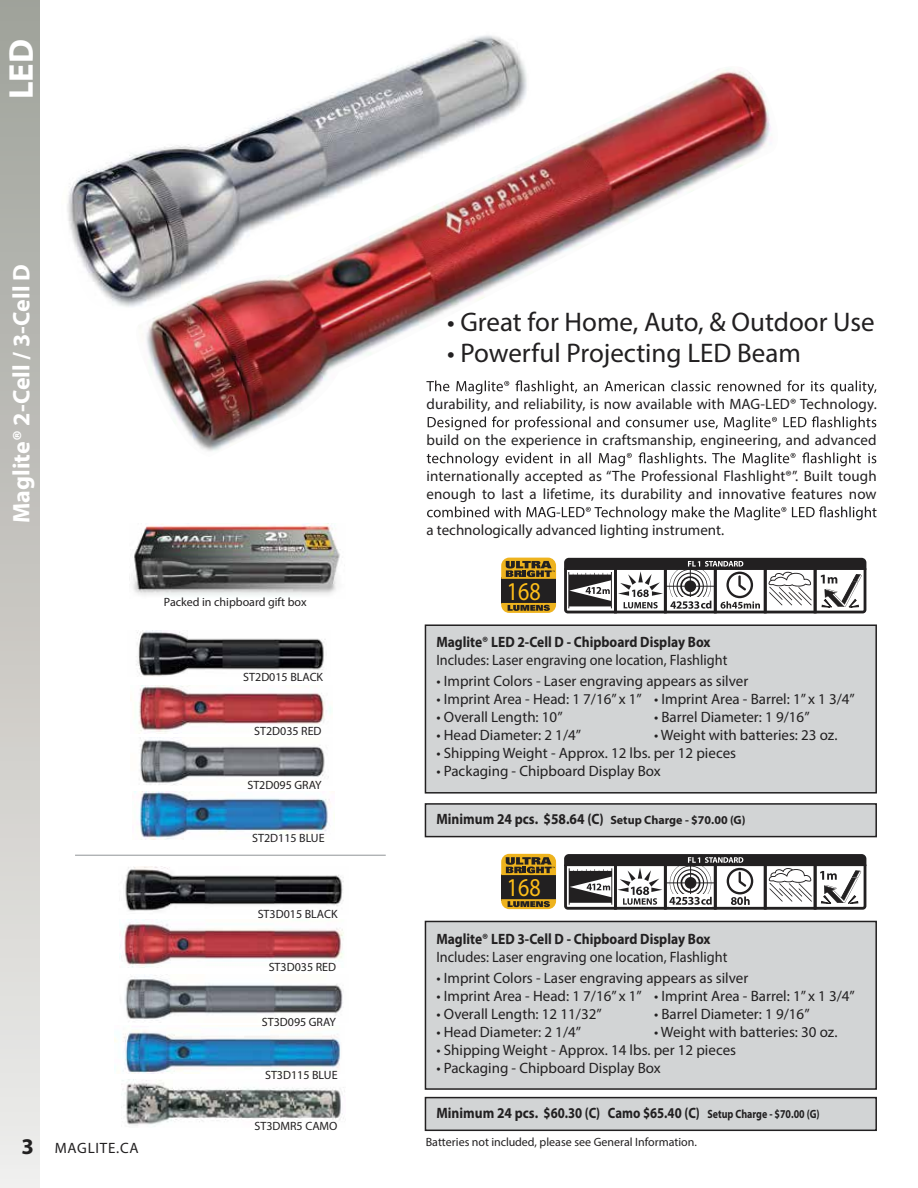
<style>
.page{position:relative;width:918px;height:1188px;background:#fff}
.page>*{position:absolute;margin:0;border:0;box-sizing:border-box;transform-origin:0 0}
.t1{font:700 34.5px "Myriad Pro";color:#fff}
.t2{font:27px "Myriad Pro";color:#222021}
.t3{font:900 25.8px "Univers";color:#febe19;scale:.86 1}
.t4{font:700 24px "Myriad Pro";color:#fff}
.t5{font:700 22.5px "Myriad Pro";color:#222021}
.t6{font:15px/18px "Myriad Pro";color:#222021}
.t7{font:700 15px "Myriad Pro";color:#222021;scale:.9 1}
.t8{font:15px "Myriad Pro";color:#222021;scale:.95 1}
.t9{font:15px "Myriad Pro";letter-spacing:.05em;color:#222021}
.t10{font:12px "Myriad Pro";color:#222021}
.s1{font-size:12px}
</style>
<div class="page">
<div style="left:0;top:0;width:40px;height:1188px;background:linear-gradient(to bottom,#a0a19a,#eeeceb)"></div>
<img style="left:133px;top:524px;width:207px;height:72px">
<svg style="left:564px;top:558px;width:302px;height:55px"></svg>
<div style="left:425px;top:625px;width:451px;height:168px;background:#d2d4d5"></div>
<div style="left:425px;top:624px;width:452px;height:170px;border:2px solid #222021"></div>
<div style="left:500px;top:557px;width:57px;height:57px;border:2px solid #fff;border-radius:8px"></div>
<div style="left:501px;top:578px;width:55px;height:26px;background:#222021"></div>
<svg style="left:501px;top:603px;width:55px;height:10px"></svg>
<svg style="left:501px;top:558px;width:55px;height:21px"></svg>
<div style="left:425px;top:804px;width:451px;height:33px;background:#d2d4d5"></div>
<div style="left:425px;top:803px;width:452px;height:34px;border:2px solid #222021"></div>
<img style="left:67px;top:35px;width:458px;height:272px">
<img style="left:136px;top:631px;width:190px;height:45px">
<svg style="left:787px;top:380px;width:89px;height:15px"></svg>
<svg style="left:787px;top:416px;width:89px;height:14px"></svg>
<svg style="left:427px;top:452px;width:449px;height:15px"></svg>
<svg style="left:427px;top:506px;width:450px;height:15px"></svg>
<img style="left:134px;top:792px;width:201px;height:48px">
<img style="left:130px;top:685px;width:201px;height:47px">
<img style="left:139px;top:737px;width:190px;height:48px">
<img style="left:125px;top:867px;width:219px;height:44px">
<img style="left:115px;top:1030px;width:226px;height:43px">
<img style="left:120px;top:919px;width:224px;height:48px">
<img style="left:125px;top:975px;width:218px;height:46px">
<img style="left:122px;top:1080px;width:223px;height:47px">
<img style="left:129px;top:66px;width:658px;height:391px">
<hr style="left:75px;top:855px;width:311px;height:1px;background:#919497">
<svg style="left:564px;top:854px;width:302px;height:56px"></svg>
<div style="left:425px;top:921px;width:451px;height:168px;background:#d2d4d5"></div>
<div style="left:425px;top:921px;width:452px;height:169px;border:2px solid #222021"></div>
<div style="left:500px;top:853px;width:57px;height:57px;border:2px solid #fff;border-radius:8px"></div>
<div style="left:501px;top:874px;width:55px;height:26px;background:#222021"></div>
<svg style="left:501px;top:899px;width:55px;height:10px"></svg>
<svg style="left:501px;top:854px;width:55px;height:21px"></svg>
<div style="left:425px;top:1098px;width:451px;height:32px;background:#d2d4d5"></div>
<div style="left:425px;top:1097px;width:452px;height:34px;border:2px solid #222021"></div>
<h1 class="t1" style="left:-1px;top:99px;width:62px;rotate:-90deg">LED</h1>
<h3 class="t4" style="left:6px;top:523px;width:260px;rotate:-90deg">Maglite® 2-Cell / 3-Cell D</h3>
<p class="t10" style="left:164px;top:594px;width:144px">Packed in chipboard gift box</p>
<p class="t10" style="left:243px;top:670px;width:81px">ST2D015 BLACK</p>
<p class="t10" style="left:254px;top:724px;width:69px">ST2D035 RED</p>
<p class="t10" style="left:247px;top:778px;width:76px">ST2D095 GRAY</p>
<p class="t10" style="left:252px;top:831px;width:74px">ST2D115 BLUE</p>
<h3 class="t5" style="left:21px;top:1132px;width:14px">3</h3>
<p class="t9" style="left:55px;top:1139px;width:85px">MAGLITE.CA</p>
<p class="t10" style="left:258px;top:906px;width:81px">ST3D015 BLACK</p>
<p class="t10" style="left:269px;top:959px;width:69px">ST3D035 RED</p>
<p class="t10" style="left:262px;top:1015px;width:76px">ST3D095 GRAY</p>
<p class="t10" style="left:265px;top:1068px;width:74px">ST3D115 BLUE</p>
<p class="t10" style="left:255px;top:1119px;width:85px">ST3DMR5 CAMO</p>
<h2 class="t2" style="left:447px;top:305px;width:429px">• Great for Home, Auto, &amp; Outdoor Use</h2>
<h2 class="t2" style="left:447px;top:336px;width:355px">• Powerful Projecting LED Beam</h2>
<p class="t6" style="left:426px;top:395px;width:452px">durability, and reliability, is now available with MAG-LED® Technology.</p>
<p class="t6" style="left:426px;top:431px;width:452px">build on the experience in craftsmanship, engineering, and advanced</p>
<p class="t6" style="left:426px;top:467px;width:452px">internationally accepted as “The Professional Flashlight®”. Built tough enough to last a lifetime, its durability and innovative features now</p>
<p class="t6" style="left:426px;top:521px;width:299px">a technologically advanced lighting instrument.</p>
<h3 class="t3" style="left:507px;top:575px;width:41px">168</h3>
<p class="t7" style="left:436px;top:633px;width:306px">Maglite® LED 2-Cell D - Chipboard Display Box</p>
<p class="t8" style="left:436px;top:651px;width:308px">Includes: Laser engraving one location, Flashlight</p>
<p class="t6" style="left:436px;top:672px;width:313px">• Imprint Colors - Laser engraving appears as silver</p>
<p class="t6" style="left:436px;top:690px;width:420px">• Imprint Area - Head: 1 7/16” x 1” • Imprint Area - Barrel: 1” x 1 3/4”</p>
<p class="t6" style="left:436px;top:708px;width:128px">• Overall Length: 10”</p>
<p class="t6" style="left:654px;top:708px;width:157px">• Barrel Diameter: 1 9/16”</p>
<p class="t6" style="left:436px;top:726px;width:146px">• Head Diameter: 2 1/4”</p>
<p class="t6" style="left:654px;top:726px;width:185px">• Weight with batteries: 23 oz.</p>
<p class="t6" style="left:436px;top:744px;width:301px">• Shipping Weight - Approx. 12 lbs. per 12 pieces</p>
<p class="t6" style="left:436px;top:762px;width:226px">• Packaging - Chipboard Display Box</p>
<p class="t7" style="left:436px;top:809px;width:345px">Minimum 24 pcs. $58.64 (C) <span class="s1">Setup Charge - $70.00 (G)</span></p>
<h3 class="t3" style="left:507px;top:872px;width:41px">168</h3>
<p class="t7" style="left:436px;top:929px;width:306px">Maglite® LED 3-Cell D - Chipboard Display Box</p>
<p class="t8" style="left:436px;top:947px;width:308px">Includes: Laser engraving one location, Flashlight</p>
<p class="t6" style="left:436px;top:968px;width:313px">• Imprint Colors - Laser engraving appears as silver</p>
<p class="t6" style="left:436px;top:986px;width:420px">• Imprint Area - Head: 1 7/16” x 1” • Imprint Area - Barrel: 1” x 1 3/4”</p>
<p class="t6" style="left:436px;top:1004px;width:167px">• Overall Length: 12 11/32”</p>
<p class="t6" style="left:654px;top:1004px;width:157px">• Barrel Diameter: 1 9/16”</p>
<p class="t6" style="left:436px;top:1022px;width:146px">• Head Diameter: 2 1/4”</p>
<p class="t6" style="left:654px;top:1022px;width:185px">• Weight with batteries: 30 oz.</p>
<p class="t6" style="left:436px;top:1040px;width:301px">• Shipping Weight - Approx. 14 lbs. per 12 pieces</p>
<p class="t6" style="left:436px;top:1058px;width:226px">• Packaging - Chipboard Display Box</p>
<p class="t7" style="left:436px;top:1103px;width:427px">Minimum 24 pcs. $60.30 (C) Camo $65.40 (C) <span class="s1">Setup Charge - $70.00 (G)</span></p>
<p class="t10" style="left:426px;top:1135px;width:273px">Batteries not included, please see General Information.</p>
</div>
